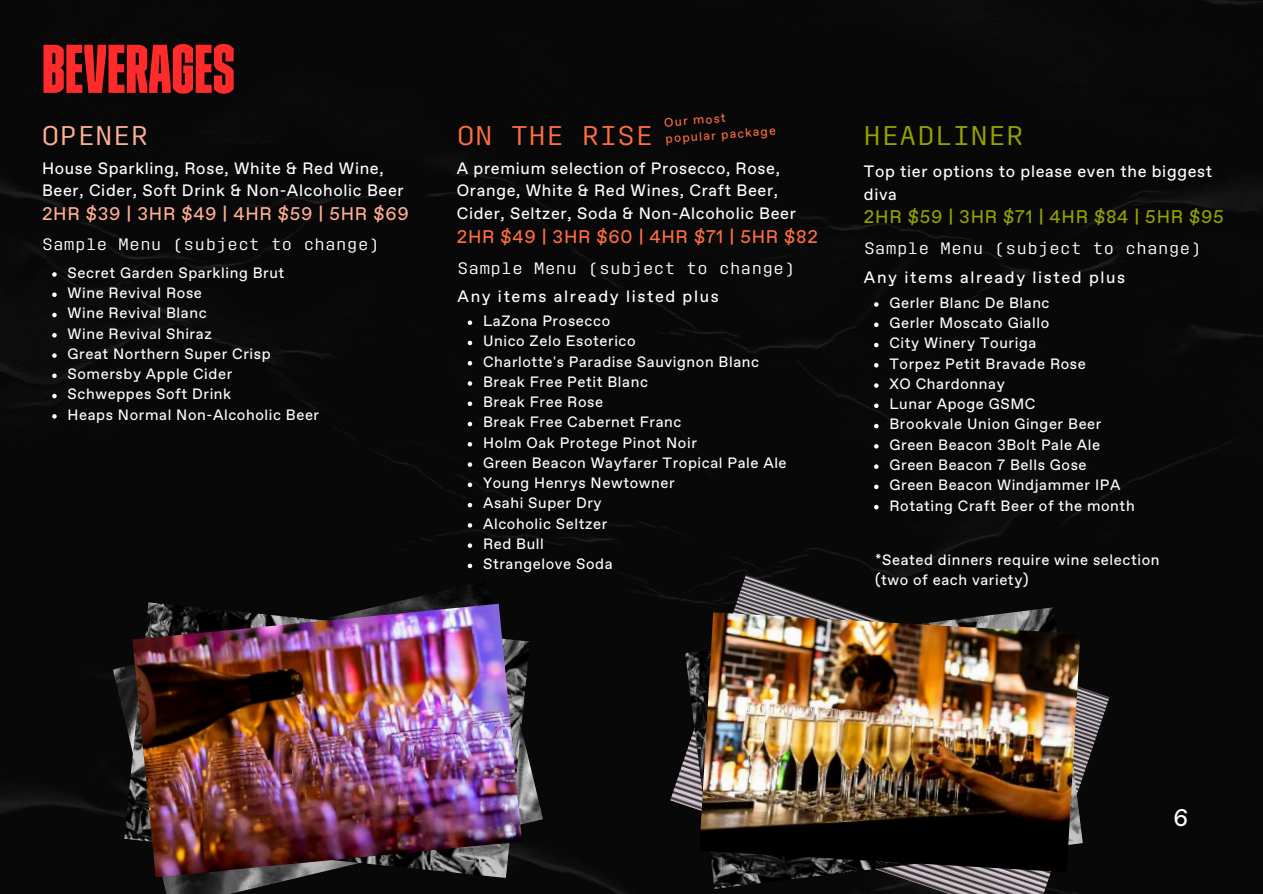
<style>
.page{position:relative;width:1263px;height:894px;background:#fff}
.page>*{position:absolute;margin:0;border:0;box-sizing:border-box;transform-origin:0 0}
.t1{font:68.7px "Trim Poster Slender";color:#ff2b2b}
.t2{font:27px "Trim Mono";letter-spacing:.04em;color:#ff6d43}
.t3{font:27px "Trim Mono";letter-spacing:.04em;color:#93a300}
.t4{font:27px "Trim Mono";letter-spacing:.04em;color:#ffaf96}
.t5{font:24px "Favorit";color:#fff}
.t6{font:18.3px "Favorit";letter-spacing:.04em;color:#ffaf96}
.t7{font:18.3px "Favorit";letter-spacing:.04em;color:#ff6d43}
.t8{font:18.3px "Favorit";letter-spacing:.04em;color:#93a300}
.t9{font:16.5px/22.5px "Favorit";letter-spacing:.04em;color:#fff}
.t10{font:16.5px "Trim Mono";letter-spacing:.04em;color:#fff}
.t11{font:16.5px "Favorit";letter-spacing:.1em;color:#fff}
.t12{font:15px/20.2px "Favorit";letter-spacing:.04em;color:#fff}
.t13{font:12.3px/16.4px "Favorit";color:#ff6d43}
</style>
<div class="page">
<div style="left:0;top:0;width:1263px;height:893px;background:#080808"></div>
<svg style="left:52px;top:272px;width:5px;height:5px"></svg>
<svg style="left:52px;top:292px;width:5px;height:5px"></svg>
<svg style="left:52px;top:313px;width:5px;height:4px"></svg>
<svg style="left:52px;top:333px;width:5px;height:4px"></svg>
<svg style="left:52px;top:353px;width:5px;height:5px"></svg>
<svg style="left:52px;top:373px;width:5px;height:5px"></svg>
<svg style="left:52px;top:394px;width:5px;height:4px"></svg>
<svg style="left:52px;top:414px;width:5px;height:4px"></svg>
<svg style="left:468px;top:320px;width:4px;height:5px"></svg>
<svg style="left:468px;top:340px;width:4px;height:5px"></svg>
<svg style="left:468px;top:361px;width:4px;height:4px"></svg>
<svg style="left:468px;top:381px;width:4px;height:4px"></svg>
<svg style="left:468px;top:401px;width:4px;height:5px"></svg>
<svg style="left:468px;top:421px;width:4px;height:5px"></svg>
<svg style="left:468px;top:442px;width:4px;height:4px"></svg>
<svg style="left:468px;top:462px;width:4px;height:4px"></svg>
<svg style="left:468px;top:482px;width:4px;height:5px"></svg>
<svg style="left:468px;top:502px;width:4px;height:5px"></svg>
<svg style="left:468px;top:523px;width:4px;height:4px"></svg>
<svg style="left:468px;top:543px;width:4px;height:4px"></svg>
<svg style="left:468px;top:563px;width:4px;height:5px"></svg>
<svg style="left:874px;top:302px;width:5px;height:4px"></svg>
<svg style="left:874px;top:322px;width:5px;height:5px"></svg>
<svg style="left:874px;top:342px;width:5px;height:5px"></svg>
<svg style="left:874px;top:363px;width:5px;height:4px"></svg>
<svg style="left:874px;top:383px;width:5px;height:4px"></svg>
<svg style="left:874px;top:403px;width:5px;height:5px"></svg>
<svg style="left:874px;top:423px;width:5px;height:5px"></svg>
<svg style="left:874px;top:444px;width:5px;height:4px"></svg>
<svg style="left:874px;top:464px;width:5px;height:4px"></svg>
<svg style="left:874px;top:484px;width:5px;height:5px"></svg>
<svg style="left:874px;top:504px;width:5px;height:5px"></svg>
<img style="left:113px;top:580px;width:430px;height:313px">
<img style="left:124px;top:602px;width:406px;height:275px">
<img style="left:132px;top:603px;width:390px;height:274px">
<img style="left:670px;top:575px;width:439px;height:318px">
<img style="left:685px;top:607px;width:398px;height:281px">
<img style="left:699px;top:612px;width:381px;height:259px">
<h1 class="t1" style="left:42px;top:28px;width:194px">BEVERAGES</h1>
<h2 class="t4" style="left:42px;top:119px;width:107px">OPENER</h2>
<p class="t9" style="left:42px;top:157px;width:363px">House Sparkling, Rose, White &amp; Red Wine,<br>Beer, Cider, Soft Drink &amp; Non-Alcoholic Beer</p>
<p class="t6" style="left:42px;top:203px;width:368px">2HR $39 | 3HR $49 | 4HR $59 | 5HR $69</p>
<p class="t10" style="left:42px;top:234px;width:338px">Sample Menu (subject to change)</p>
<p class="t12" style="left:68px;top:263px;width:253px">Secret Garden Sparkling Brut<br>Wine Revival Rose<br>Wine Revival Blanc<br>Wine Revival Shiraz<br>Great Northern Super Crisp<br>Somersby Apple Cider<br>Schweppes Soft Drink<br>Heaps Normal Non-Alcoholic Beer</p>
<p class="t13" style="left:664px;top:114px;width:112px;rotate:-4deg">Our most popular package</p>
<h2 class="t2" style="left:458px;top:119px;width:196px">ON THE RISE</h2>
<p class="t9" style="left:457px;top:157px;width:341px">A premium selection of Prosecco, Rose,<br>Orange, White &amp; Red Wines, Craft Beer,<br>Cider, Seltzer, Soda &amp; Non-Alcoholic Beer</p>
<p class="t7" style="left:457px;top:225px;width:363px">2HR $49 | 3HR $60 | 4HR $71 | 5HR $82</p>
<p class="t10" style="left:458px;top:258px;width:338px">Sample Menu (subject to change)</p>
<p class="t12" style="left:483px;top:311px;width:305px">LaZona Prosecco<br>Unico Zelo Esoterico<br>Charlotte's Paradise Sauvignon Blanc<br>Break Free Petit Blanc<br>Break Free Rose<br>Break Free Cabernet Franc<br>Holm Oak Protege Pinot Noir<br>Green Beacon Wayfarer Tropical Pale Ale<br>Young Henrys Newtowner<br>Asahi Super Dry<br>Alcoholic Seltzer<br>Red Bull<br>Strangelove Soda</p>
<p class="t11" style="left:458px;top:286px;width:263px">Any items already listed plus</p>
<h2 class="t3" style="left:864px;top:120px;width:161px">HEADLINER</h2>
<p class="t9" style="left:864px;top:160px;width:350px">Top tier options to please even the biggest diva</p>
<p class="t8" style="left:864px;top:206px;width:361px">2HR $59 | 3HR $71 | 4HR $84 | 5HR $95</p>
<p class="t10" style="left:864px;top:238px;width:338px">Sample Menu (subject to change)</p>
<p class="t11" style="left:864px;top:267px;width:263px">Any items already listed plus</p>
<p class="t12" style="left:889px;top:293px;width:247px">Gerler Blanc De Blanc<br>Gerler Moscato Giallo<br>City Winery Touriga<br>Torpez Petit Bravade Rose<br>XO Chardonnay<br>Lunar Apoge GSMC<br>Brookvale Union Ginger Beer<br>Green Beacon 3Bolt Pale Ale<br>Green Beacon 7 Bells Gose<br>Green Beacon Windjammer IPA<br>Rotating Craft Beer of the month</p>
<p class="t12" style="left:875px;top:550px;width:286px">*Seated dinners require wine selection (two of each variety)</p>
<h3 class="t5" style="left:1174px;top:802px;width:16px">6</h3>
</div>
